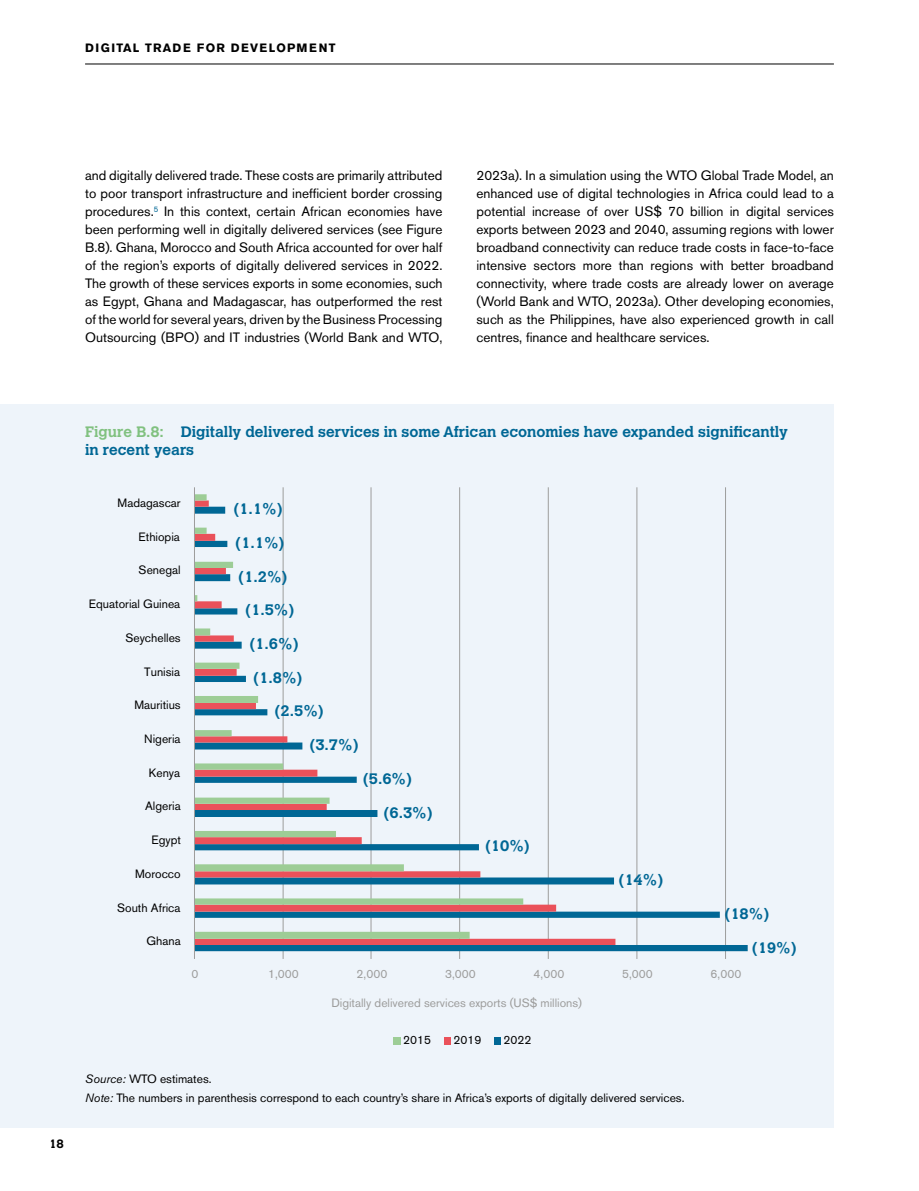
<style>
.page{position:relative;width:919px;height:1191px;background:#fff}
.page>*{position:absolute;margin:0;border:0;box-sizing:border-box;transform-origin:0 0}
.t1{font:700 15px/18px "Calvert MT Std";color:#006795}
.t2{font:13.5px/18px "Akzidenz Grotesk BE";color:#000;text-align:justify}
.t3{font:12px/19.2px "Akzidenz Grotesk BE";color:#000}
.t4{font:12px "Akzidenz Grotesk BE";color:#9d9d9c}
.t5{font:700 12px "Akzidenz Grotesk BE";letter-spacing:.1em;color:#000}
.t6{font:700 12px "Calvert MT Std";color:#000}
.s1{color:#81c180}
.s2{font-style:italic}
</style>
<div class="page">
<hr style="left:85px;top:64px;width:748px;height:1px;background:#000">
<div style="left:0;top:404px;width:833px;height:723px;background:#eef4fa"></div>
<hr style="left:283px;top:487px;width:1px;height:472px;background:#9d9d9c">
<hr style="left:371px;top:487px;width:1px;height:472px;background:#9d9d9c">
<hr style="left:459px;top:487px;width:1px;height:472px;background:#9d9d9c">
<hr style="left:548px;top:487px;width:1px;height:472px;background:#9d9d9c">
<hr style="left:636px;top:487px;width:1px;height:472px;background:#9d9d9c">
<hr style="left:725px;top:487px;width:1px;height:472px;background:#9d9d9c">
<svg style="left:195px;top:507px;width:552px;height:444px"></svg>
<svg style="left:195px;top:500px;width:420px;height:445px"></svg>
<svg style="left:195px;top:494px;width:328px;height:444px"></svg>
<hr style="left:194px;top:487px;width:1px;height:472px;background:#9d9d9c">
<div style="left:393px;top:1037px;width:7px;height:7px;background:#9dcd96"></div>
<div style="left:444px;top:1037px;width:6px;height:7px;background:#ea515a"></div>
<div style="left:494px;top:1037px;width:6px;height:7px;background:#006795"></div>
<p class="t5" style="left:85px;top:40px;width:252px">DIGITAL TRADE FOR DEVELOPMENT</p>
<p class="t2" style="left:85px;top:166px;width:359px">and digitally delivered trade. These costs are primarily attributed to poor transport infrastructure and inefficient border crossing procedures.<sup>5</sup> In this context, certain African economies have been performing well in digitally delivered services (see Figure B.8). Ghana, Morocco and South Africa accounted for over half of the region’s exports of digitally delivered services in 2022.<br>The growth of these services exports in some economies, such as Egypt, Ghana and Madagascar, has outperformed the rest of the world for several years, driven by the Business Processing Outsourcing (BPO) and IT industries (World Bank and WTO,</p>
<p class="t2" style="left:476px;top:166px;width:359px">2023a). In a simulation using the WTO Global Trade Model, an enhanced use of digital technologies in Africa could lead to a potential increase of over US$ 70 billion in digital services exports between 2023 and 2040, assuming regions with lower broadband connectivity can reduce trade costs in face-to-face intensive sectors more than regions with better broadband connectivity, where trade costs are already lower on average (World Bank and WTO, 2023a). Other developing economies, such as the Philippines, have also experienced growth in call centres, finance and healthcare services.</p>
<p class="t6" style="left:49px;top:1136px;width:16px">18</p>
<p class="t1" style="left:85px;top:422px;width:704px"><span class="s1">Figure B.8:</span> Digitally delivered services in some African economies have expanded significantly in recent years</p>
<p class="t3" style="left:118px;top:493px;width:64px">Madagascar</p>
<p class="t1" style="left:234px;top:500px;width:50px">(1.1%)</p>
<p class="t3" style="left:139px;top:527px;width:43px">Ethiopia</p>
<p class="t1" style="left:235px;top:533px;width:50px">(1.1%)</p>
<p class="t3" style="left:139px;top:560px;width:43px">Senegal</p>
<p class="t1" style="left:238px;top:567px;width:50px">(1.2%)</p>
<p class="t3" style="left:89px;top:594px;width:93px">Equatorial Guinea</p>
<p class="t1" style="left:245px;top:601px;width:50px">(1.5%)</p>
<p class="t3" style="left:125px;top:628px;width:57px">Seychelles</p>
<p class="t1" style="left:250px;top:635px;width:50px">(1.6%)</p>
<p class="t3" style="left:144px;top:662px;width:37px">Tunisia</p>
<p class="t1" style="left:253px;top:668px;width:50px">(1.8%)</p>
<p class="t3" style="left:134px;top:695px;width:48px">Mauritius</p>
<p class="t1" style="left:275px;top:701px;width:50px">(2.5%)</p>
<p class="t3" style="left:144px;top:729px;width:38px">Nigeria</p>
<p class="t1" style="left:310px;top:735px;width:50px">(3.7%)</p>
<p class="t3" style="left:149px;top:763px;width:33px">Kenya</p>
<p class="t1" style="left:363px;top:769px;width:50px">(5.6%)</p>
<p class="t3" style="left:145px;top:796px;width:37px">Algeria</p>
<p class="t1" style="left:384px;top:803px;width:50px">(6.3%)</p>
<p class="t3" style="left:151px;top:830px;width:31px">Egypt</p>
<p class="t1" style="left:485px;top:836px;width:46px">(10%)</p>
<p class="t3" style="left:135px;top:863px;width:47px">Morocco</p>
<p class="t1" style="left:618px;top:870px;width:46px">(14%)</p>
<p class="t3" style="left:117px;top:897px;width:65px">South Africa</p>
<p class="t1" style="left:724px;top:904px;width:46px">(18%)</p>
<p class="t3" style="left:146px;top:931px;width:36px">Ghana</p>
<p class="t1" style="left:752px;top:938px;width:46px">(19%)</p>
<p class="t4" style="left:191px;top:967px;width:8px">0</p>
<p class="t4" style="left:268px;top:967px;width:32px">1,000</p>
<p class="t4" style="left:356px;top:967px;width:32px">2,000</p>
<p class="t4" style="left:445px;top:967px;width:32px">3,000</p>
<p class="t4" style="left:533px;top:967px;width:32px">4,000</p>
<p class="t4" style="left:622px;top:967px;width:32px">5,000</p>
<p class="t4" style="left:710px;top:967px;width:32px">6,000</p>
<p class="t4" style="left:331px;top:996px;width:252px">Digitally delivered services exports (US$ millions)</p>
<p class="t3" style="left:403px;top:1029px;width:29px">2015</p>
<p class="t3" style="left:453px;top:1029px;width:29px">2019</p>
<p class="t3" style="left:503px;top:1029px;width:29px">2022</p>
<p class="t3" style="left:85px;top:1069px;width:601px"><span class="s2">Source:</span> WTO estimates.<br><span class="s2">Note:</span> The numbers in parenthesis correspond to each country’s share in Africa’s exports of digitally delivered services.</p>
</div>
